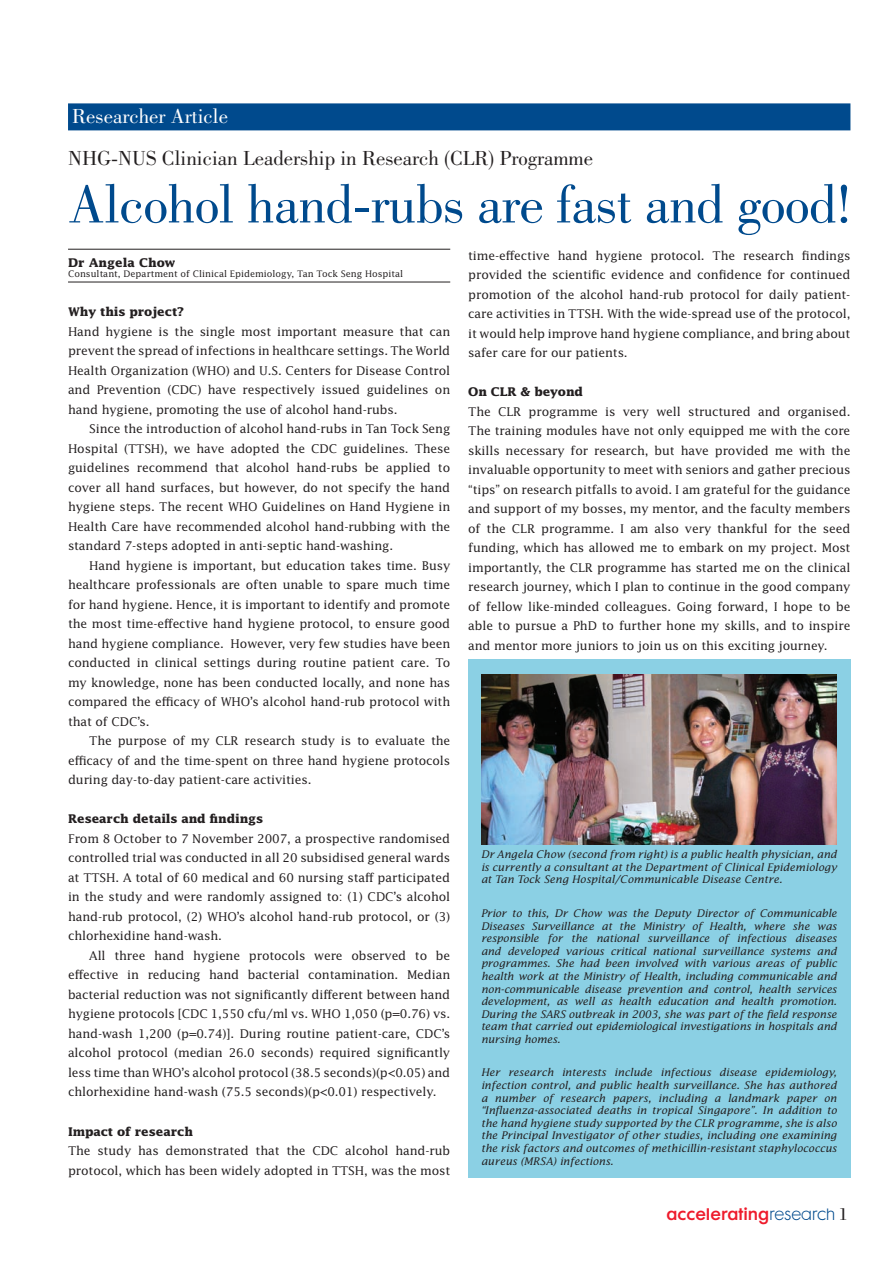
<style>
.page{position:relative;width:893px;height:1263px;background:#fff}
.page>*{position:absolute;margin:0;border:0;box-sizing:border-box;transform-origin:0 0}
.Headline_4{font:55.5px "Bodoni";letter-spacing:-.01em;color:#004a8d}
.Headline_3{font:21px "Bodoni";color:#231f20}
.Head_bar_blue{font:21px "Bodoni";color:#fff}
.PAGE{font:15px "Cg Futura Maxi De";color:#ee1b2c}
.BT_first_para{font:12px/19.5px "Lucida";letter-spacing:-.01em;color:#231f20;text-align:justify}
.BT{font:12px/19.5px "Lucida";letter-spacing:-.01em;color:#231f20;text-align:justify}
.Subhead{font:700 12px "Lucida";letter-spacing:-.01em;color:#231f20}
.writer_top{font:700 12px "Lucida";color:#231f20}
.source{font:italic 10.5px/12.6px "Lucida";color:#231f20;text-align:justify}
.writer_bottom__post{font:9px "Lucida";color:#231f20}
.s1{font-family:"Cg Futura Maxi Lt";color:#004a8d}
.s2{font-family:"Bodoni";font-size:18px;color:#231f20}
</style>
<div class="page">
<div style="left:468px;top:659px;width:382px;height:519px;background:#8bd0e4"></div>
<div style="left:68px;top:103px;width:782px;height:27px;background:#004a8d"></div>
<hr style="left:68px;top:249px;width:382px;height:1px;background:#231f20">
<hr style="left:68px;top:282px;width:382px;height:1px;background:#231f20">
<img style="left:482px;top:674px;width:355px;height:170px">
<p class="Head_bar_blue" style="left:72px;top:104px;width:157px">Researcher Article</p>
<p class="Headline_3" style="left:68px;top:146px;width:526px">NHG-NUS Clinician Leadership in Research (CLR) Programme</p>
<p class="Headline_4" style="left:68px;top:173px;width:785px">Alcohol hand-rubs are fast and good!</p>
<p class="writer_top" style="left:68px;top:255px;width:109px">Dr Angela Chow</p>
<p class="writer_bottom__post" style="left:68px;top:269px;width:337px">Consultant, Department of Clinical Epidemiology, Tan Tock Seng Hospital</p>
<p class="Subhead" style="left:68px;top:305px;width:118px">Why this project?</p>
<p class="BT_first_para" style="left:68px;top:322px;width:384px">Hand hygiene is the single most important measure that can prevent the spread of infections in healthcare settings. The World Health Organization (WHO) and U.S. Centers for Disease Control and Prevention (CDC) have respectively issued guidelines on hand hygiene, promoting the use of alcohol hand-rubs.</p>
<p class="BT" style="left:68px;top:419px;width:384px;text-indent:21px">Since the introduction of alcohol hand-rubs in Tan Tock Seng Hospital (TTSH), we have adopted the CDC guidelines. These guidelines recommend that alcohol hand-rubs be applied to cover all hand surfaces, but however, do not specify the hand hygiene steps. The recent WHO Guidelines on Hand Hygiene in Health Care have recommended alcohol hand-rubbing with the standard 7-steps adopted in anti-septic hand-washing.</p>
<p class="BT" style="left:68px;top:556px;width:384px;text-indent:21px">Hand hygiene is important, but education takes time. Busy healthcare professionals are often unable to spare much time for hand hygiene. Hence, it is important to identify and promote the most time-effective hand hygiene protocol, to ensure good hand hygiene compliance. However, very few studies have been conducted in clinical settings during routine patient care. To my knowledge, none has been conducted locally, and none has compared the efficacy of WHO’s alcohol hand-rub protocol with that of CDC’s.</p>
<p class="BT" style="left:68px;top:731px;width:384px;text-indent:21px">The purpose of my CLR research study is to evaluate the efficacy of and the time-spent on three hand hygiene protocols during day-to-day patient-care activities.</p>
<p class="Subhead" style="left:68px;top:812px;width:197px">Research details and findings</p>
<p class="BT_first_para" style="left:68px;top:829px;width:384px">From 8 October to 7 November 2007, a prospective randomised controlled trial was conducted in all 20 subsidised general wards at TTSH. A total of 60 medical and 60 nursing staff participated in the study and were randomly assigned to: (1) CDC’s alcohol hand-rub protocol, (2) WHO’s alcohol hand-rub protocol, or (3) chlorhexidine hand-wash.</p>
<p class="BT" style="left:68px;top:946px;width:384px;text-indent:21px">All three hand hygiene protocols were observed to be effective in reducing hand bacterial contamination. Median bacterial reduction was not significantly different between hand hygiene protocols [CDC 1,550 cfu/ml vs. WHO 1,050 (p=0.76) vs. hand-wash 1,200 (p=0.74)]. During routine patient-care, CDC’s alcohol protocol (median 26.0 seconds) required significantly less time than WHO’s alcohol protocol (38.5 seconds)(p&lt;0.05) and chlorhexidine hand-wash (75.5 seconds)(p&lt;0.01) respectively.</p>
<p class="Subhead" style="left:68px;top:1124px;width:127px">Impact of research</p>
<p class="BT_first_para" style="left:68px;top:1141px;width:384px">The study has demonstrated that the CDC alcohol hand-rub protocol, which has been widely adopted in TTSH, was the most</p>
<p class="BT_first_para" style="left:468px;top:246px;width:384px">time-effective hand hygiene protocol. The research findings provided the scientific evidence and confidence for continued promotion of the alcohol hand-rub protocol for daily patient&shy;care activities in TTSH. With the wide-spread use of the protocol, it would help improve hand hygiene compliance, and bring about safer care for our patients.</p>
<p class="Subhead" style="left:468px;top:385px;width:116px">On CLR &amp; beyond</p>
<p class="BT_first_para" style="left:468px;top:402px;width:384px">The CLR programme is very well structured and organised.<br>The training modules have not only equipped me with the core skills necessary for research, but have provided me with the invaluable opportunity to meet with seniors and gather precious “tips” on research pitfalls to avoid. I am grateful for the guidance and support of my bosses, my mentor, and the faculty members of the CLR programme. I am also very thankful for the seed funding, which has allowed me to embark on my project. Most importantly, the CLR programme has started me on the clinical research journey, which I plan to continue in the good company of fellow like-minded colleagues. Going forward, I hope to be able to pursue a PhD to further hone my skills, and to inspire and mentor more juniors to join us on this exciting journey.</p>
<p class="source" style="left:481px;top:848px;width:357px">Dr Angela Chow (second from right) is a public health physician, and is currently a consultant at the Department of Clinical Epidemiology at Tan Tock Seng Hospital/Communicable Disease Centre.</p>
<p class="source" style="left:481px;top:907px;width:357px">Prior to this, Dr Chow was the Deputy Director of Communicable Diseases Surveillance at the Ministry of Health, where she was responsible for the national surveillance of infectious diseases and developed various critical national surveillance systems and programmes. She had been involved with various areas of public health work at the Ministry of Health, including communicable and non-communicable disease prevention and control, health services development, as well as health education and health promotion.<br>During the SARS outbreak in 2003, she was part of the field response team that carried out epidemiological investigations in hospitals and nursing homes.</p>
<p class="source" style="left:481px;top:1066px;width:357px">Her research interests include infectious disease epidemiology, infection control, and public health surveillance. She has authored a number of research papers, including a landmark paper on “Influenza-associated deaths in tropical Singapore”. In addition to the hand hygiene study supported by the CLR programme, she is also the Principal Investigator of other studies, including one examining the risk factors and outcomes of methicillin-resistant staphylococcus aureus (MRSA) infections.</p>
<p class="PAGE" style="left:666px;top:1205px;width:183px">accelerating<span class="s1">research</span> <span class="s2">1</span></p>
</div>
